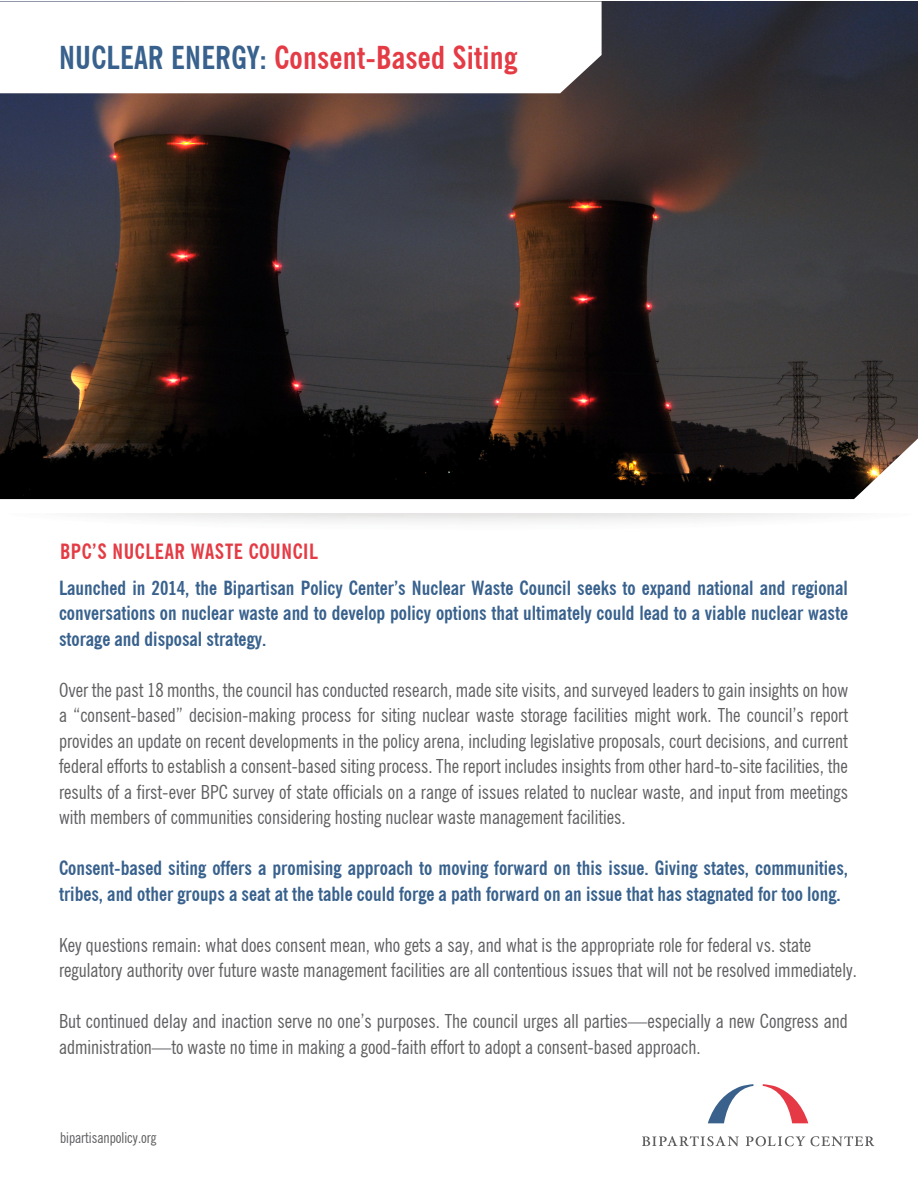
<style>
.page{position:relative;width:918px;height:1188px;background:#fff}
.page>*{position:absolute;margin:0;border:0;box-sizing:border-box;transform-origin:0 0}
.t1{font:700 condensed 31.5px "News Gothic BT";letter-spacing:.01em;color:#e43b45}
.t2{font:700 condensed 21px "News Gothic BT";letter-spacing:.03em;color:#e43b45}
.t3{font:condensed 19.5px/25.5px "News Gothic BT";color:#5f5f62}
.t4{font:700 condensed 19.5px/25.5px "News Gothic BT";color:#38618d;text-align:justify}
.t5{font:condensed 15px "News Gothic BT";color:#5f5f62}
.s1{color:#38618d}
</style>
<div class="page">
<img style="left:0;top:2px;width:918px;height:436px">
<svg style="left:0;top:1px;width:602px;height:92px"></svg>
<svg style="left:0;top:438px;width:918px;height:62px;background:#171412"></svg>
<svg style="left:642px;top:1136px;width:97px;height:10px"></svg>
<svg style="left:746px;top:1136px;width:59px;height:10px"></svg>
<svg style="left:811px;top:1136px;width:64px;height:10px"></svg>
<svg style="left:763px;top:1084px;width:45px;height:39px"></svg>
<svg style="left:708px;top:1084px;width:45px;height:39px"></svg>
<h1 class="t1" style="left:59px;top:39px;width:460px"><span class="s1">NUCLEAR ENERGY:</span> Consent-Based Siting</h1>
<p class="t2" style="left:60px;top:538px;width:259px">BPC’S NUCLEAR WASTE COUNCIL</p>
<p class="t4" style="left:59px;top:575px;width:791px">Launched in 2014, the Bipartisan Policy Center’s Nuclear Waste Council seeks to expand national and regional conversations on nuclear waste and to develop policy options that ultimately could lead to a viable nuclear waste storage and disposal strategy.</p>
<p class="t3" style="left:59px;top:677px;width:791px;text-align:justify">Over the past 18 months, the council has conducted research, made site visits, and surveyed leaders to gain insights on how a “consent-based” decision-making process for siting nuclear waste storage facilities might work. The council’s report provides an update on recent developments in the policy arena, including legislative proposals, court decisions, and current federal efforts to establish a consent-based siting process. The report includes insights from other hard-to-site facilities, the results of a first-ever BPC survey of state officials on a range of issues related to nuclear waste, and input from meetings with members of communities considering hosting nuclear waste management facilities.</p>
<p class="t4" style="left:59px;top:855px;width:791px">Consent-based siting offers a promising approach to moving forward on this issue. Giving states, communities, tribes, and other groups a seat at the table could forge a path forward on an issue that has stagnated for too long.</p>
<p class="t3" style="left:59px;top:932px;width:799px">Key questions remain: what does consent mean, who gets a say, and what is the appropriate role for federal vs. state regulatory authority over future waste management facilities are all contentious issues that will not be resolved immediately.</p>
<p class="t3" style="left:59px;top:1008px;width:790px">But continued delay and inaction serve no one’s purposes. The council urges all parties—especially a new Congress and administration—to waste no time in making a good-faith effort to adopt a consent-based approach.</p>
<p class="t5" style="left:60px;top:1129px;width:98px">bipartisanpolicy.org</p>
</div>
